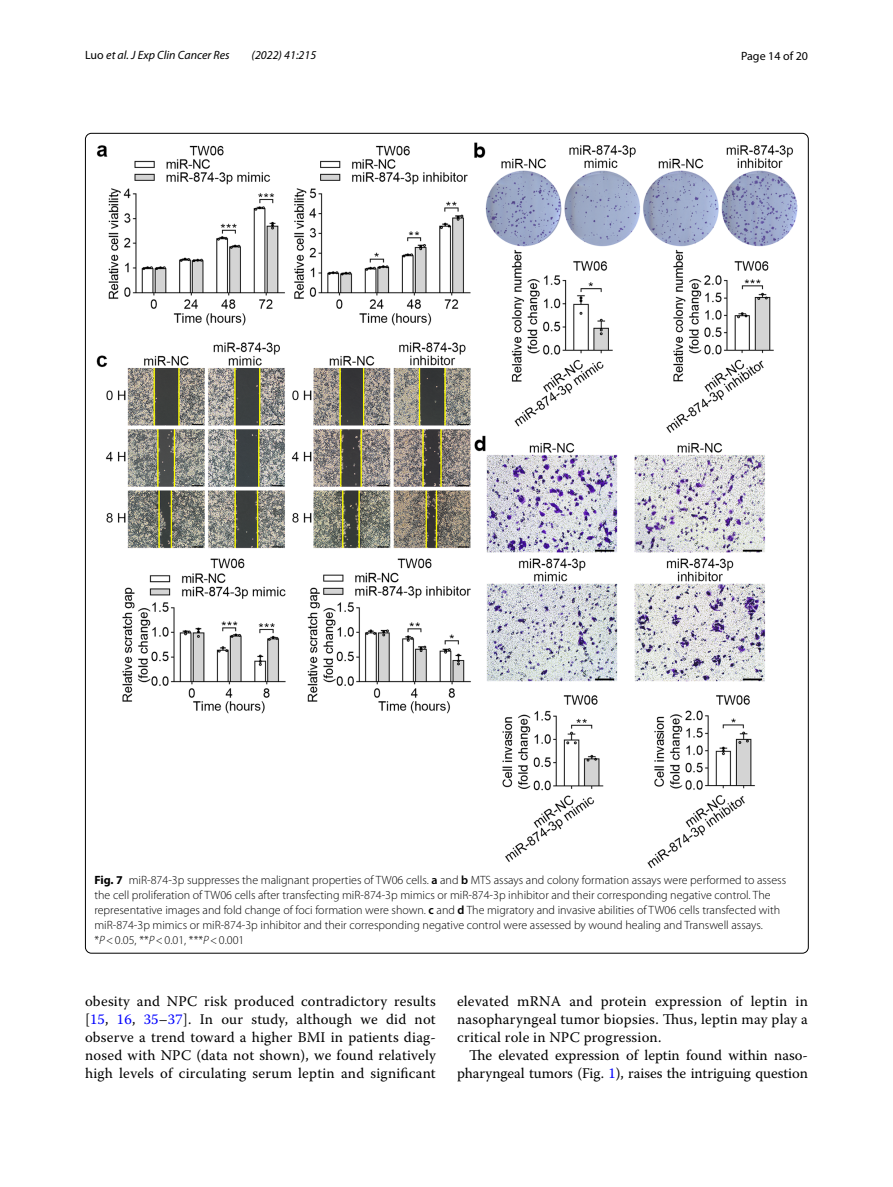
<style>
.page{position:relative;width:893px;height:1187px;background:#fff}
.page>*{position:absolute;margin:0;border:0;box-sizing:border-box;transform-origin:0 0}
.t1{font:14.7px/18px "Warnock Pro";letter-spacing:.01em;color:#000;text-align:justify}
.t2{font:300 12px/15px "Myriad Pro";color:#000}
.t3{font:italic 12px "Myriad Pro";color:#000}
.t4{font:12px "Myriad Pro";color:#000}
.s1{font-style:normal}
.s2{font-weight:700}
.s3{font-weight:600}
.s4{font-style:italic}
.s5{color:#00f}
</style>
<div class="page">
<img style="left:97px;top:142px;width:700px;height:726px">
<p class="t3" style="left:85px;top:48px;width:146px"><span class="s1">Luo</span> et al. J Exp Clin Cancer Res</p>
<p class="t3" style="left:252px;top:48px;width:66px">(2022) 41:215</p>
<p class="t4" style="left:741px;top:48px;width:68px">Page 14 of 20</p>
<p class="t2" style="left:94px;top:872px;width:693px"><span class="s2">Fig. 7</span> miR-874-3p suppresses the malignant properties of TW06 cells. <span class="s3">a</span> and <span class="s3">b</span> MTS assays and colony formation assays were performed to assess the cell proliferation of TW06 cells after transfecting miR-874-3p mimics or miR-874-3p inhibitor and their corresponding negative control. The representative images and fold change of foci formation were shown. <span class="s3">c</span> and <span class="s3">d</span> The migratory and invasive abilities of TW06 cells transfected with miR-874-3p mimics or miR-874-3p inhibitor and their corresponding negative control were assessed by wound healing and Transwell assays. *<span class="s4">P</span>&lt;0.05, **<span class="s4">P</span>&lt;0.01, ***<span class="s4">P</span>&lt;0.001</p>
<p class="t1" style="left:85px;top:991px;width:352px">obesity and NPC risk produced contradictory results [<span class="s5">15</span>, <span class="s5">16</span>, <span class="s5">35</span>–<span class="s5">37</span>]. In our study, although we did not observe a trend toward a higher BMI in patients diag&shy;nosed with NPC (data not shown), we found relatively high levels of circulating serum leptin and significant</p>
<p class="t1" style="left:457px;top:991px;width:352px">elevated mRNA and protein expression of leptin in nasopharyngeal tumor biopsies. Thus, leptin may play a critical role in NPC progression.</p>
<p class="t1" style="left:457px;top:1045px;width:352px;text-align:right">The elevated expression of leptin found within naso&shy;pharyngeal tumors (Fig. <span class="s5">1</span>), raises the intriguing question</p>
</div>
